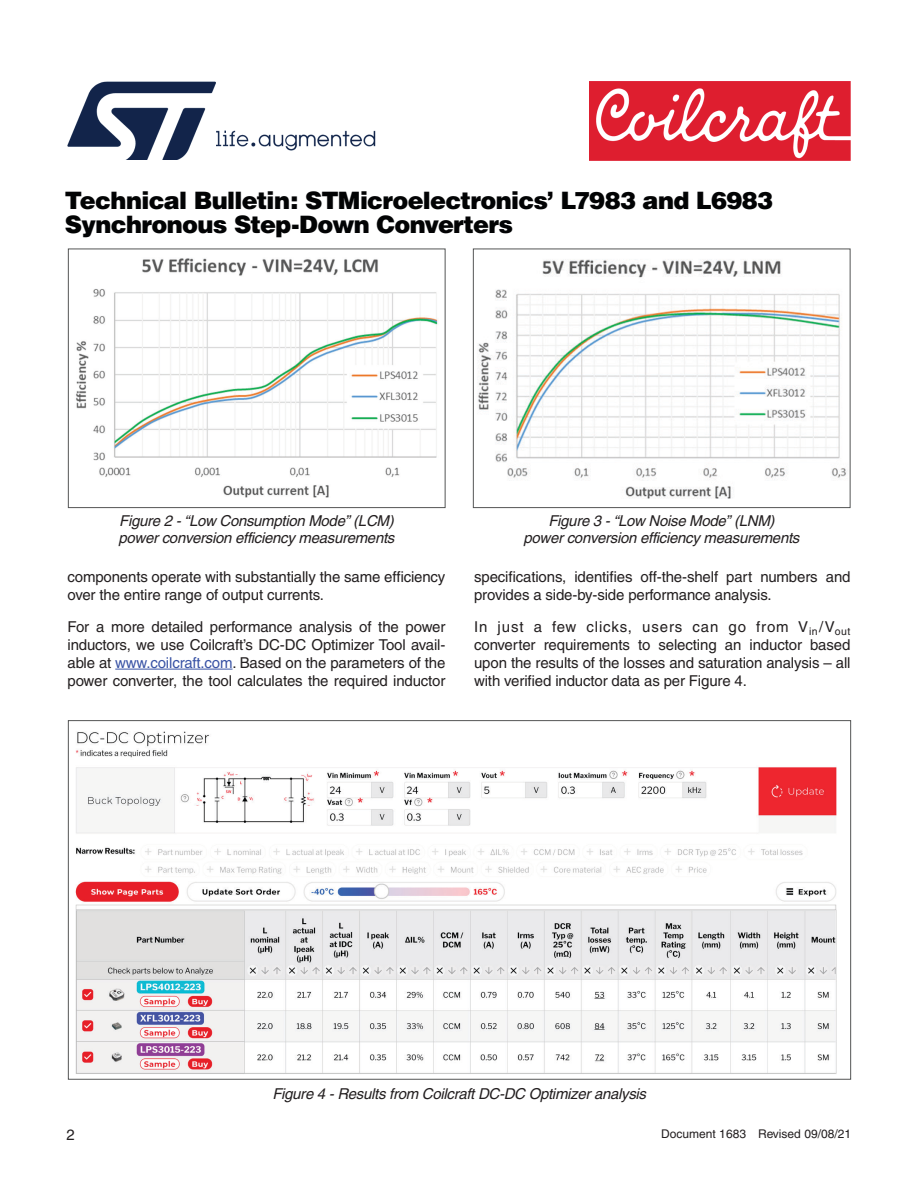
<style>
.page{position:relative;width:918px;height:1188px;background:#fff}
.page>*{position:absolute;margin:0;border:0;box-sizing:border-box;transform-origin:0 0}
.t1{font:900 24px/24px "Helvetica";letter-spacing:-.03em;color:#020304}
.Body_copy{font:15px/18px "Helvetica";letter-spacing:-.01em;color:#231f20}
.Figure_Title{font:italic 15px/16.5px "Helvetica";letter-spacing:-.02em;color:#231f20}
.t2{font:12px "Helvetica";color:#231f20}
.s1{color:#3953a5}
</style>
<div class="page">
<img style="left:590px;top:81px;width:260px;height:80px">
<img style="left:76px;top:258px;width:362px;height:240px">
<div style="left:68px;top:249px;width:378px;height:259px;border:1px solid #545555"></div>
<img style="left:68px;top:81px;width:308px;height:79px">
<img style="left:478px;top:259px;width:369px;height:240px">
<div style="left:473px;top:249px;width:377px;height:259px;border:1px solid #545555"></div>
<hr style="left:115px;top:669px;width:118px;height:1px;background:#3953a5">
<img style="left:75px;top:731px;width:762px;height:343px">
<p class="t1" style="left:65px;top:188px;width:710px">Technical Bulletin: STMicroelectronics’ L7983 and L6983<br>Synchronous Step-Down Converters</p>
<p class="Figure_Title" style="left:119px;top:513px;width:277px">Figure 2 - “Low Consumption Mode” (LCM) power conversion efficiency measurements</p>
<p class="Figure_Title" style="left:524px;top:513px;width:277px;text-align:center">Figure 3 - “Low Noise Mode” (LNM)<br>power conversion efficiency measurements</p>
<p class="Body_copy" style="left:68px;top:568px;width:379px">components operate with substantially the same efficiency over the entire range of output currents.</p>
<p class="Body_copy" style="left:68px;top:617px;width:380px;text-align:justify">For a more detailed performance analysis of the power inductors, we use Coilcraft’s DC-DC Optimizer Tool avail&shy;able at <span class="s1">www.coilcraft.com</span>. Based on the parameters of the power converter, the tool calculates the required inductor</p>
<p class="Body_copy" style="left:474px;top:568px;width:378px">specifications, identifies off-the-shelf part numbers and provides a side-by-side performance analysis.</p>
<p class="Body_copy" style="left:474px;top:617px;width:378px;text-align:justify">In just a few clicks, users can go from V<sub>in</sub>/V<sub>out </sub>converter requirements to selecting an inductor based upon the results of the losses and saturation analysis – all with verified inductor data as per Figure 4.</p>
<p class="Figure_Title" style="left:272px;top:1085px;width:375px">Figure 4 - Results from Coilcraft DC-DC Optimizer analysis</p>
<p class="Body_copy" style="left:67px;top:1125px;width:10px">2</p>
<p class="t2" style="left:661px;top:1127px;width:191px">Document 1683 Revised 09/08/21</p>
</div>
